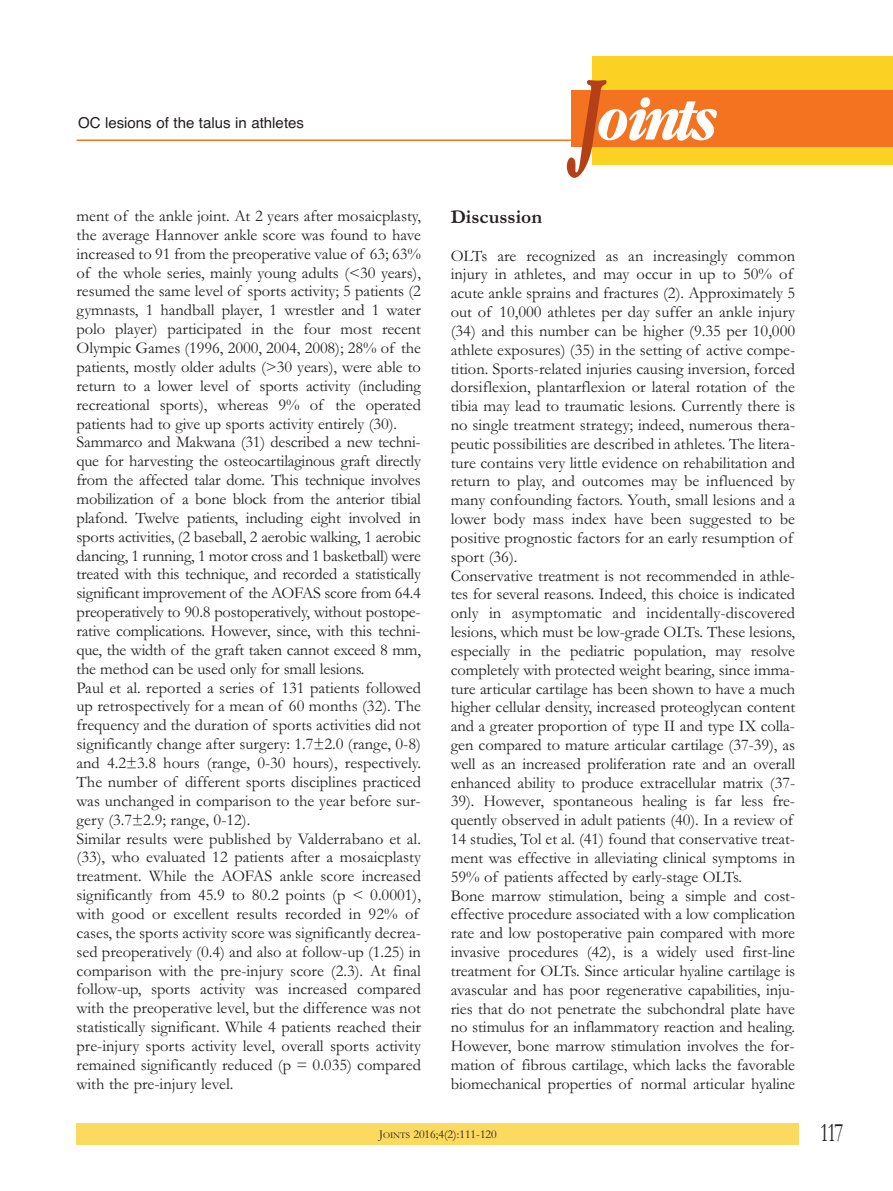
<style>
.page{position:relative;width:893px;height:1191px;background:#fff}
.page>*{position:absolute;margin:0;border:0;box-sizing:border-box;transform-origin:0 0}
.t1{font:italic 700 55.8px "Garamond Cond";letter-spacing:-.085em;color:#fff}
.t2{font:27px "Garamond";color:#231f20;scale:.75 1}
.t3{font:700 19.5px "Garamond";color:#231f20}
.t4{font:16.5px/18.9px "Garamond";letter-spacing:-.005em;color:#231f20}
.t5{font:15px "Helvetica";color:#231f20}
.t6{font:12px "Garamond";color:#231f20}
.s1{font-size:99.9px;color:#b44018}
.s2{font-size:9px}
</style>
<div class="page">
<div style="left:592px;top:56px;width:301px;height:108px;background:#fbd124"></div>
<div style="left:571px;top:91px;width:322px;height:56px;background:#f47321"></div>
<hr style="left:77px;top:139px;width:640px;height:2px;background:#f47321">
<div style="left:77px;top:1123px;width:722px;height:22px;background:#fcd95f"></div>
<p class="t5" style="left:78px;top:114px;width:227px">OC lesions of the talus in athletes</p>
<h1 class="t1" style="left:574px;top:88px;width:140px"><span class="s1">J</span>oints</h1>
<p class="t4" style="left:77px;top:206px;width:346px">ment of the ankle joint. At 2 years after mosaicplasty, the average Hannover ankle score was found to have increased to 91 from the preoperative value of 63; 63% of the whole series, mainly young adults (&lt;30 years), resumed the same level of sports activity; 5 patients (2 gymnasts, 1 handball player, 1 wrestler and 1 water polo player) participated in the four most recent olympic Games (1996, 2000, 2004, 2008); 28% of the patients, mostly older adults (&gt;30 years), were able to return to a lower level of sports activity (including recreational sports), whereas 9% of the operated patients had to give up sports activity entirely (30). sammarco and Makwana (31) described a new techni&shy;que for harvesting the osteocartilaginous graft directly from the affected talar dome. this technique involves mobilization of a bone block from the anterior tibial plafond. twelve patients, including eight involved in sports activities, (2 baseball, 2 aerobic walking, 1 aerobic dancing, 1 running, 1 motor cross and 1 basketball) were treated with this technique, and recorded a statistically significant improvement of the AoFAs score from 64.4 preoperatively to 90.8 postoperatively, without postope&shy;rative complications. However, since, with this techni&shy;que, the width of the graft taken cannot exceed 8 mm, the method can be used only for small lesions.<br>Paul et al. reported a series of 131 patients followed up retrospectively for a mean of 60 months (32). the frequency and the duration of sports activities did not significantly change after surgery: 1.7±2.0 (range, 0-8) and 4.2±3.8 hours (range, 0-30 hours), respectively. the number of different sports disciplines practiced was unchanged in comparison to the year before sur&shy;gery (3.7±2.9; range, 0-12).<br>similar results were published by Valderrabano et al. (33), who evaluated 12 patients after a mosaicplasty treatment. While the AoFAs ankle score increased significantly from 45.9 to 80.2 points (p &lt; 0.0001), with good or excellent results recorded in 92% of cases, the sports activity score was significantly decrea&shy;sed preoperatively (0.4) and also at follow-up (1.25) in comparison with the pre-injury score (2.3). At final follow-up, sports activity was increased compared with the preoperative level, but the difference was not statistically significant. While 4 patients reached their pre-injury sports activity level, overall sports activity remained significantly reduced (p = 0.035) compared with the pre-injury level.</p>
<p class="t3" style="left:451px;top:205px;width:93px">Discussion</p>
<p class="t4" style="left:451px;top:245px;width:346px">oLts are recognized as an increasingly common injury in athletes, and may occur in up to 50% of acute ankle sprains and fractures (2). Approximately 5 out of 10,000 athletes per day suffer an ankle injury (34) and this number can be higher (9.35 per 10,000 athlete exposures) (35) in the setting of active compe&shy;tition. sports-related injuries causing inversion, forced dorsiflexion, plantarflexion or lateral rotation of the tibia may lead to traumatic lesions. Currently there is no single treatment strategy; indeed, numerous thera&shy;peutic possibilities are described in athletes. the litera&shy;ture contains very little evidence on rehabilitation and return to play, and outcomes may be influenced by many confounding factors. Youth, small lesions and a lower body mass index have been suggested to be positive prognostic factors for an early resumption of sport (36).<br>Conservative treatment is not recommended in athle&shy;tes for several reasons. indeed, this choice is indicated only in asymptomatic and incidentally-discovered lesions, which must be low-grade oLts. these lesions, especially in the pediatric population, may resolve completely with protected weight bearing, since imma&shy;ture articular cartilage has been shown to have a much higher cellular density, increased proteoglycan content and a greater proportion of type ii and type iX colla&shy;gen compared to mature articular cartilage (37-39), as well as an increased proliferation rate and an overall enhanced ability to produce extracellular matrix (37- 39). However, spontaneous healing is far less fre&shy;quently observed in adult patients (40). in a review of 14 studies, tol et al. (41) found that conservative treat&shy;ment was effective in alleviating clinical symptoms in 59% of patients affected by early-stage oLts.<br>Bone marrow stimulation, being a simple and cost&shy;effective procedure associated with a low complication rate and low postoperative pain compared with more invasive procedures (42), is a widely used first-line treatment for oLts. since articular hyaline cartilage is avascular and has poor regenerative capabilities, inju&shy;ries that do not penetrate the subchondral plate have no stimulus for an inflammatory reaction and healing.<br>However, bone marrow stimulation involves the for&shy;mation of fibrous cartilage, which lacks the favorable biomechanical properties of normal articular hyaline</p>
<p class="t6" style="left:379px;top:1126px;width:119px">J<span class="s2">oints</span> 2016;4(2):111-120</p>
<h2 class="t2" style="left:820px;top:1116px;width:33px">117</h2>
</div>
